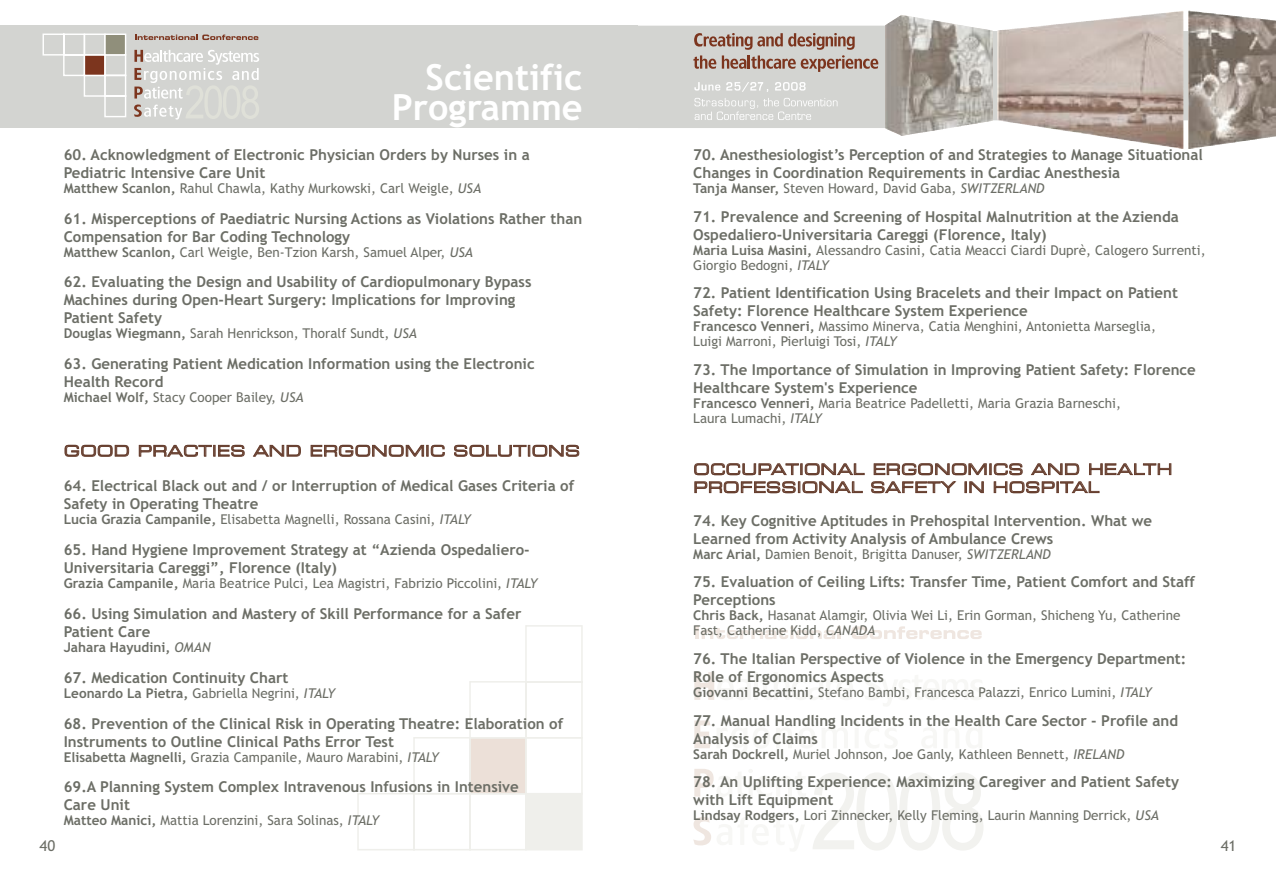
<style>
.page{position:relative;width:1276px;height:893px;background:#fff}
.page>*{position:absolute;margin:0;border:0;box-sizing:border-box;transform-origin:0 0}
.t1{font:700 36px/30px "Trebuchet MS";color:#fff;text-align:right}
.t2{font:15px/18px "Trebuchet MS Bold OTF";color:#6c6e66}
.t3{font:15px/18px "Eurostile Extended Two";letter-spacing:.035em;color:#673f2f}
.t4{font:15px "Trebuchet MS";color:#6c6e66}
.t5{font:13.5px/15px "Trebuchet MS";color:#6c6e66}
.t6{font:13.5px "Trebuchet MS Bold OTF";color:#6c6e66}
.s1{font-family:"Trebuchet MS Bold OTF"}
.s2{font-style:italic}
.s3{font-family:"Trebuchet MS";font-style:italic}
.s4{font-family:"Trebuchet MS"}
</style>
<div class="page">
<hr style="left:695px;top:626px;width:4px;height:13px;background:#efe6e0">
<svg style="left:701px;top:626px;width:134px;height:13px"></svg>
<hr style="left:837px;top:626px;width:4px;height:13px;background:#efe6e0">
<svg style="left:851px;top:626px;width:130px;height:13px"></svg>
<svg style="left:693px;top:817px;width:18px;height:29px"></svg>
<svg style="left:694px;top:769px;width:20px;height:28px"></svg>
<svg style="left:694px;top:720px;width:17px;height:28px"></svg>
<svg style="left:694px;top:672px;width:20px;height:28px"></svg>
<hr style="left:754px;top:672px;width:4px;height:28px;background:#f7f7f5">
<svg style="left:813px;top:773px;width:170px;height:77px"></svg>
<svg style="left:638px;top:26px;width:549px;height:102px;background:#c7bfb9"></svg>
<img style="left:885px;top:15px;width:107px;height:107px">
<img style="left:1188px;top:11px;width:88px;height:134px">
<img style="left:997px;top:12px;width:176px;height:22px">
<svg style="left:693px;top:33px;width:185px;height:39px;background:#bba89f"></svg>
<svg style="left:694px;top:98px;width:143px;height:22px;background:#dadbd8"></svg>
<svg style="left:694px;top:82px;width:26px;height:9px"></svg>
<svg style="left:775px;top:82px;width:30px;height:9px"></svg>
<svg style="left:726px;top:82px;width:42px;height:10px"></svg>
<svg style="left:357px;top:625px;width:226px;height:225px"></svg>
<div style="left:0;top:26px;width:638px;height:102px;background:#d3d4d1"></div>
<svg style="left:43px;top:34px;width:84px;height:84px"></svg>
<div style="left:105px;top:34px;width:21px;height:21px;background:#908f7b"></div>
<div style="left:104px;top:34px;width:22px;height:22px;border:1px solid #fff"></div>
<svg style="left:135px;top:35px;width:123px;height:5px"></svg>
<svg style="left:134px;top:50px;width:125px;height:70px"></svg>
<h1 class="t1" style="left:392px;top:63px;width:192px">Scientific<br>Programme</h1>
<p class="t2" style="left:64px;top:146px;width:467px">60. Acknowledgment of Electronic Physician Orders by Nurses in a<br>Pediatric Intensive Care Unit</p>
<p class="t5" style="left:64px;top:181px;width:419px"><span class="s1">Matthew Scanlon,</span> Rahul Chawla, Kathy Murkowski, Carl Weigle, <span class="s2">USA</span></p>
<p class="t2" style="left:64px;top:209px;width:520px">61. Misperceptions of Paediatric Nursing Actions as Violations Rather than<br>Compensation for Bar Coding Technology</p>
<p class="t5" style="left:64px;top:244px;width:411px"><span class="s1">Matthew Scanlon,</span> Carl Weigle, Ben-Tzion Karsh, Samuel Alper, <span class="s2">USA</span></p>
<p class="t2" style="left:64px;top:273px;width:469px">62. Evaluating the Design and Usability of Cardiopulmonary Bypass<br>Machines during Open-Heart Surgery: Implications for Improving<br>Patient Safety</p>
<p class="t5" style="left:64px;top:326px;width:355px"><span class="s1">Douglas Wiegmann,</span> Sarah Henrickson, Thoralf Sundt, <span class="s2">USA</span></p>
<p class="t2" style="left:64px;top:355px;width:472px">63. Generating Patient Medication Information using the Electronic<br>Health Record</p>
<p class="t5" style="left:64px;top:390px;width:241px"><span class="s1">Michael Wolf,</span> Stacy Cooper Bailey, <span class="s2">USA</span></p>
<p class="t4" style="left:40px;top:837px;width:17px">40</p>
<p class="t3" style="left:64px;top:443px;width:517px">GOOD PRACTIES AND ERGONOMIC SOLUTIONS</p>
<p class="t2" style="left:64px;top:477px;width:512px">64. Electrical Black out and / or Interruption of Medical Gases Criteria of<br>Safety in Operating Theatre</p>
<p class="t5" style="left:64px;top:512px;width:408px"><span class="s1">Lucia Grazia Campanile,</span> Elisabetta Magnelli, Rossana Casini, <span class="s2">ITALY</span></p>
<p class="t2" style="left:64px;top:541px;width:467px">65. Hand Hygiene Improvement Strategy at “Azienda Ospedaliero-<br>Universitaria Careggi”, Florence (Italy)</p>
<p class="t5" style="left:64px;top:576px;width:475px"><span class="s1">Grazia Campanile,</span> Maria Beatrice Pulci, Lea Magistri, Fabrizio Piccolini, <span class="s2">ITALY</span></p>
<p class="t2" style="left:64px;top:605px;width:459px">66. Using Simulation and Mastery of Skill Performance for a Safer<br>Patient Care</p>
<p class="t6" style="left:64px;top:639px;width:148px">Jahara Hayudini, <span class="s3">OMAN</span></p>
<p class="t2" style="left:64px;top:669px;width:226px">67. Medication Continuity Chart</p>
<p class="t6" style="left:64px;top:685px;width:273px">Leonardo La Pietra, <span class="s4">Gabriella Negrini,</span> <span class="s3">ITALY</span></p>
<p class="t2" style="left:64px;top:714px;width:501px">68. Prevention of the Clinical Risk in Operating Theatre: Elaboration of<br>Instruments to Outline Clinical Paths Error Test</p>
<p class="t5" style="left:64px;top:749px;width:376px"><span class="s1">Elisabetta Magnelli,</span> Grazia Campanile, Mauro Marabini, <span class="s2">ITALY</span></p>
<p class="t2" style="left:64px;top:778px;width:456px">69.A Planning System Complex Intravenous Infusions in Intensive<br>Care Unit</p>
<p class="t5" style="left:64px;top:813px;width:317px"><span class="s1">Matteo Manici,</span> Mattia Lorenzini, Sara Solinas, <span class="s2">ITALY</span></p>
<p class="t2" style="left:693px;top:146px;width:511px">70. Anesthesiologist’s Perception of and Strategies to Manage Situational<br>Changes in Coordination Requirements in Cardiac Anesthesia</p>
<p class="t5" style="left:693px;top:181px;width:353px"><span class="s1">Tanja Manser,</span> Steven Howard, David Gaba, <span class="s2">SWITZERLAND</span></p>
<p class="t2" style="left:693px;top:207px;width:487px">71. Prevalence and Screening of Hospital Malnutrition at the Azienda<br>Ospedaliero-Universitaria Careggi (Florence, Italy)</p>
<p class="t5" style="left:693px;top:242px;width:514px"><span class="s1">Maria Luisa Masini,</span> Alessandro Casini, Catia Meacci Ciardi Duprè, Calogero Surrenti,<br>Giorgio Bedogni, <span class="s2">ITALY</span></p>
<p class="t2" style="left:693px;top:284px;width:486px">72. Patient Identification Using Bracelets and their Impact on Patient<br>Safety: Florence Healthcare System Experience</p>
<p class="t5" style="left:693px;top:319px;width:464px"><span class="s1">Francesco Venneri,</span> Massimo Minerva, Catia Menghini, Antonietta Marseglia,<br>Luigi Marroni, Pierluigi Tosi, <span class="s2">ITALY</span></p>
<p class="t2" style="left:693px;top:361px;width:504px">73. The Importance of Simulation in Improving Patient Safety: Florence<br>Healthcare System's Experience</p>
<p class="t5" style="left:693px;top:396px;width:429px"><span class="s1">Francesco Venneri,</span> Maria Beatrice Padelletti, Maria Grazia Barneschi,<br>Laura Lumachi, <span class="s2">ITALY</span></p>
<p class="t3" style="left:693px;top:461px;width:480px">OCCUPATIONAL ERGONOMICS AND HEALTH<br>PROFESSIONAL SAFETY IN HOSPITAL</p>
<p class="t2" style="left:693px;top:511px;width:460px">74. Key Cognitive Aptitudes in Prehospital Intervention. What we<br>Learned from Activity Analysis of Ambulance Crews</p>
<p class="t5" style="left:693px;top:547px;width:359px"><span class="s1">Marc Arial,</span> Damien Benoit, Brigitta Danuser, <span class="s2">SWITZERLAND</span></p>
<p class="t2" style="left:693px;top:573px;width:503px">75. Evaluation of Ceiling Lifts: Transfer Time, Patient Comfort and Staff<br>Perceptions</p>
<p class="t5" style="left:693px;top:608px;width:489px"><span class="s1">Chris Back,</span> Hasanat Alamgir, Olivia Wei Li, Erin Gorman, Shicheng Yu, Catherine<br>Fast, Catherine Kidd, <span class="s2">CANADA</span></p>
<p class="t2" style="left:693px;top:650px;width:494px">76. The Italian Perspective of Violence in the Emergency Department:<br>Role of Ergonomics Aspects</p>
<p class="t5" style="left:693px;top:685px;width:460px"><span class="s1">Giovanni Becattini,</span> Stefano Bambi, Francesca Palazzi, Enrico Lumini, <span class="s2">ITALY</span></p>
<p class="t2" style="left:693px;top:711px;width:486px">77. Manual Handling Incidents in the Health Care Sector - Profile and<br>Analysis of Claims</p>
<p class="t5" style="left:693px;top:746px;width:432px"><span class="s1">Sarah Dockrell,</span> Muriel Johnson, Joe Ganly, Kathleen Bennett, <span class="s2">IRELAND</span></p>
<p class="t2" style="left:693px;top:773px;width:487px">78. An Uplifting Experience: Maximizing Caregiver and Patient Safety with Lift Equipment</p>
<p class="t5" style="left:693px;top:808px;width:467px"><span class="s1">Lindsay Rodgers,</span> Lori Zinnecker, Kelly Fleming, Laurin Manning Derrick, <span class="s2">USA</span></p>
<p class="t4" style="left:1220px;top:837px;width:17px">41</p>
</div>
